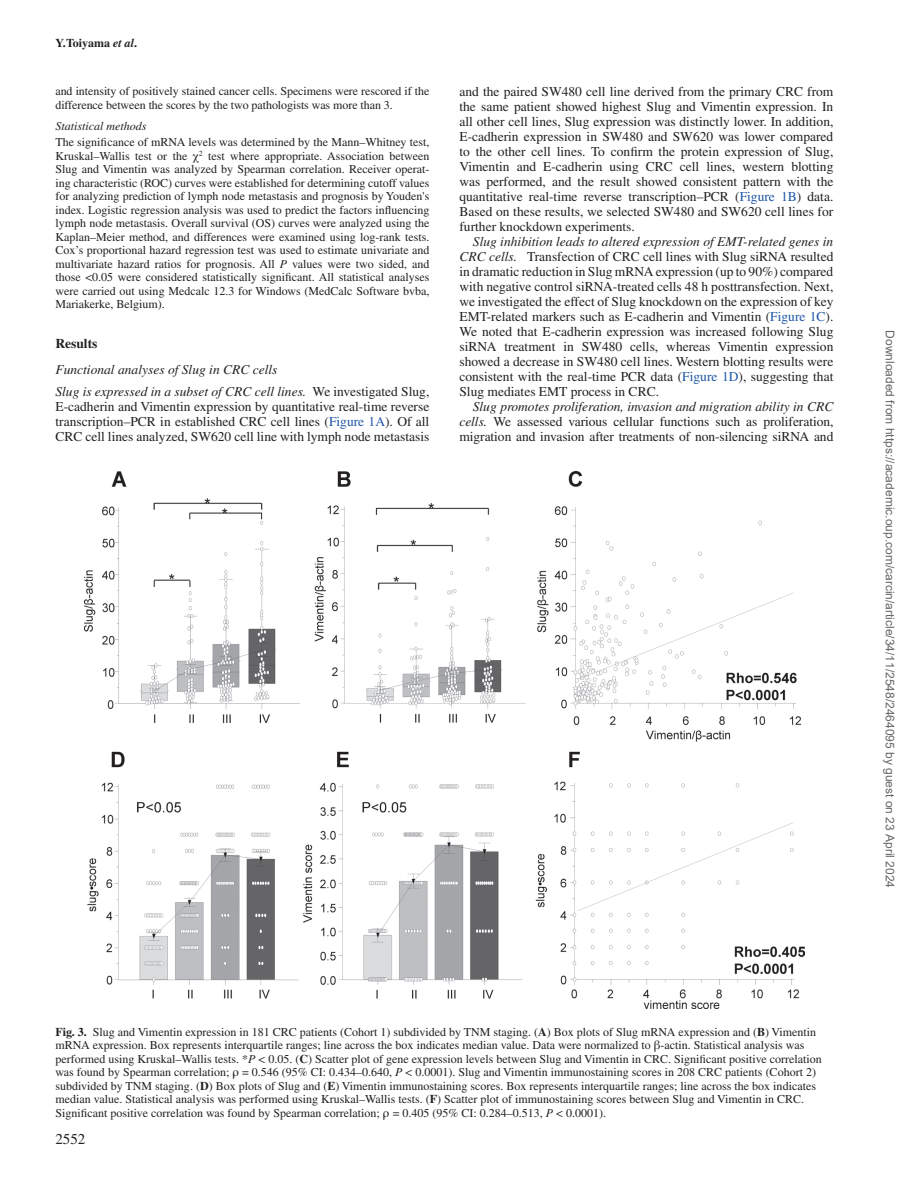
<style>
.page{position:relative;width:919px;height:1187px;background:#fff}
.page>*{position:absolute;margin:0;border:0;box-sizing:border-box;transform-origin:0 0}
.t1{font:15px "Times LT Std";color:#231f20}
.t2{font:13.5px/15px "Times LT Std";color:#231f20;text-align:justify}
.t3{font:italic 13.5px/22.5px "Times LT Std";color:#231f20}
.t4{font:700 13.5px "Times LT Std";color:#231f20}
.t5{font:12px/13.5px "Times LT Std";color:#231f20}
.t6{font:12px "Arial";color:#666}
.t7{font:italic 12px "Times LT Std";color:#231f20}
.t8{font:700 12px "Times LT Std";color:#231f20}
.s1{font-style:italic}
.s2{font-family:"Gandhari Unicode"}
.s3{font-style:normal}
.s4{color:#1e56a6}
.s5{font-weight:700}
</style>
<div class="page">
<img style="left:84px;top:471px;width:720px;height:537px">
<p class="t8" style="left:55px;top:36px;width:83px">Y.Toiyama <span class="s1">et al</span>.</p>
<p class="t5" style="left:55px;top:84px;width:375px">and intensity of positively stained cancer cells. Specimens were rescored if the difference between the scores by the two pathologists was more than 3.</p>
<p class="t7" style="left:55px;top:119px;width:93px">Statistical methods</p>
<p class="t5" style="left:55px;top:135px;width:375px;text-align:justify">The significance of mRNA levels was determined by the Mann–Whitney test, Kruskal–Wallis test or the <span class="s2">χ</span><sup>2</sup> test where appropriate. Association between Slug and Vimentin was analyzed by Spearman correlation. Receiver operat&shy;ing characteristic (ROC) curves were established for determining cutoff values for analyzing prediction of lymph node metastasis and prognosis by Youden's index. Logistic regression analysis was used to predict the factors influencing lymph node metastasis. Overall survival (OS) curves were analyzed using the Kaplan–Meier method, and differences were examined using log-rank tests.<br>Cox’s proportional hazard regression test was used to estimate univariate and multivariate hazard ratios for prognosis. All <span class="s1">P</span> values were two sided, and those &lt;0.05 were considered statistically significant. All statistical analyses were carried out using Medcalc 12.3 for Windows (MedCalc Software bvba, Mariakerke, Belgium).</p>
<p class="t4" style="left:55px;top:335px;width:43px">Results</p>
<p class="t3" style="left:55px;top:358px;width:375px">Functional analyses of Slug in CRC cells<br>Slug is expressed in a subset of CRC cell lines. <span class="s3">We investigated Slug,</span></p>
<p class="t2" style="left:55px;top:399px;width:375px">E-cadherin and Vimentin expression by quantitative real-time reverse transcription–PCR in established CRC cell lines (<span class="s4">Figure 1A</span>). Of all CRC cell lines analyzed, SW620 cell line with lymph node metastasis</p>
<p class="t2" style="left:459px;top:84px;width:375px">and the paired SW480 cell line derived from the primary CRC from the same patient showed highest Slug and Vimentin expression. In all other cell lines, Slug expression was distinctly lower. In addition, E-cadherin expression in SW480 and SW620 was lower compared to the other cell lines. To confirm the protein expression of Slug, Vimentin and E-cadherin using CRC cell lines, western blotting was performed, and the result showed consistent pattern with the quantitative real-time reverse transcription–PCR (<span class="s4">Figure 1B</span>) data.<br>Based on these results, we selected SW480 and SW620 cell lines for further knockdown experiments.</p>
<p class="t2" style="left:459px;top:234px;width:375px;text-indent:14px"><span class="s1">Slug inhibition leads to altered expression of EMT-related genes in CRC cells.</span> Transfection of CRC cell lines with Slug siRNA resulted in dramatic reduction in Slug mRNA expression (up to 90%) compared with negative control siRNA-treated cells 48 h posttransfection. Next, we investigated the effect of Slug knockdown on the expression of key EMT-related markers such as E-cadherin and Vimentin (<span class="s4">Figure 1C</span>).<br>We noted that E-cadherin expression was increased following Slug siRNA treatment in SW480 cells, whereas Vimentin expression showed a decrease in SW480 cell lines. Western blotting results were consistent with the real-time PCR data (<span class="s4">Figure 1D</span>), suggesting that Slug mediates EMT process in CRC.</p>
<p class="t2" style="left:459px;top:399px;width:375px;text-indent:14px"><span class="s1">Slug promotes proliferation, invasion and migration ability in CRC cells.</span> We assessed various cellular functions such as proliferation, migration and invasion after treatments of non-silencing siRNA and</p>
<p class="t6" style="left:894px;top:330px;width:559px;rotate:90deg">Downloaded from https://academic.oup.com/carcin/article/34/11/2548/2464095 by guest on 23 April 2024</p>
<p class="t5" style="left:55px;top:1024px;width:767px"><span class="s5">Fig. 3.</span> Slug and Vimentin expression in 181 CRC patients (Cohort 1) subdivided by TNM staging. (<span class="s5">A</span>) Box plots of Slug mRNA expression and (<span class="s5">B</span>) Vimentin mRNA expression. Box represents interquartile ranges; line across the box indicates median value. Data were normalized to <span class="s2">β</span>-actin. Statistical analysis was performed using Kruskal–Wallis tests. *<span class="s1">P</span> &lt; 0.05. (<span class="s5">C</span>) Scatter plot of gene expression levels between Slug and Vimentin in CRC. Significant positive correlation was found by Spearman correlation; <span class="s2">ρ</span> = 0.546 (95% CI: 0.434–0.640, <span class="s1">P</span> &lt; 0.0001). Slug and Vimentin immunostaining scores in 208 CRC patients (Cohort 2) subdivided by TNM staging. (<span class="s5">D</span>) Box plots of Slug and (<span class="s5">E</span>) Vimentin immunostaining scores. Box represents interquartile ranges; line across the box indicates median value. Statistical analysis was performed using Kruskal–Wallis tests. (<span class="s5">F</span>) Scatter plot of immunostaining scores between Slug and Vimentin in CRC.<br>Significant positive correlation was found by Spearman correlation; <span class="s2">ρ</span> = 0.405 (95% CI: 0.284–0.513, <span class="s1">P</span> &lt; 0.0001).</p>
<p class="t1" style="left:55px;top:1130px;width:31px">2552</p>
</div>
